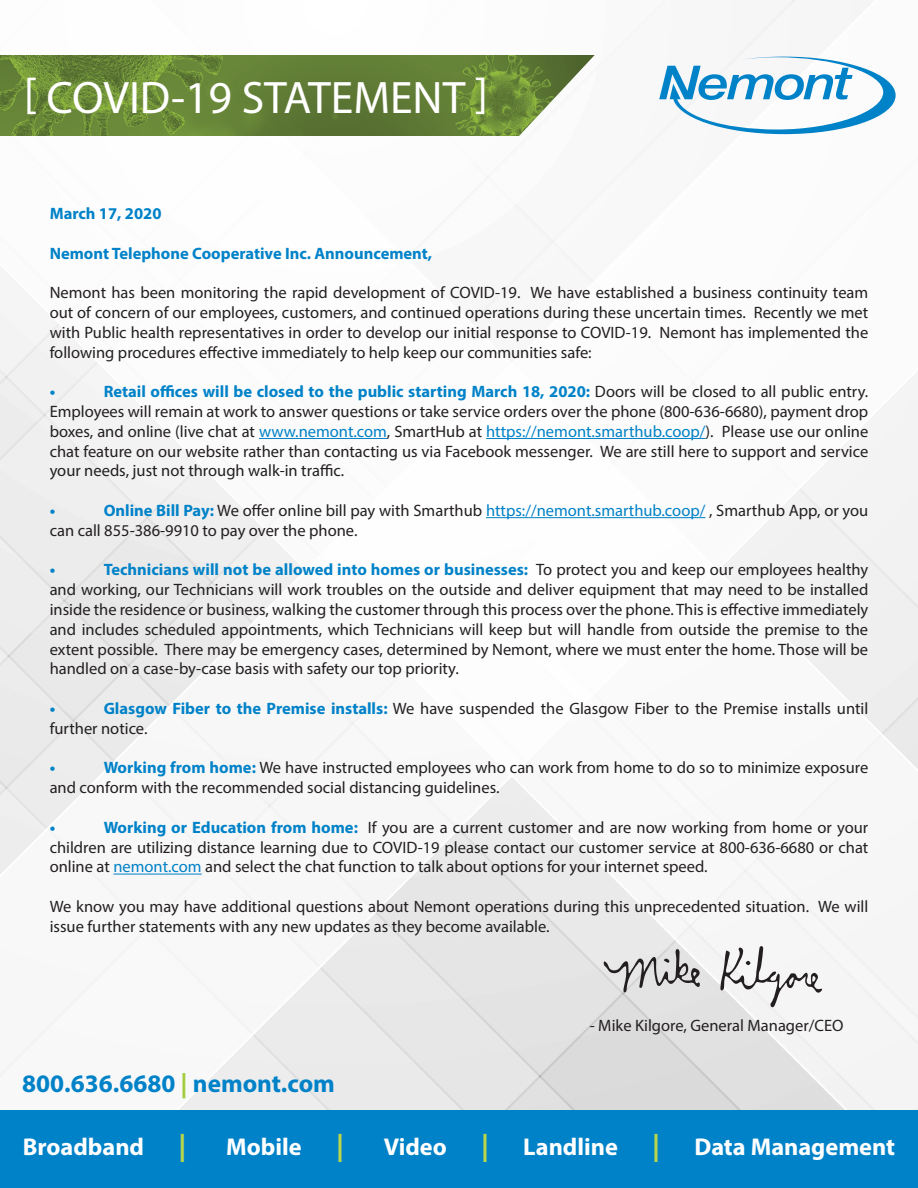
<style>
.page{position:relative;width:918px;height:1188px;background:#fff}
.page>*{position:absolute;margin:0;border:0;box-sizing:border-box;transform-origin:0 0}
.t1{font:45.75px "Myriad Pro";color:#fff}
.t2{font:700 25.2px "Myriad Pro";color:#0082c8}
.t3{font:700 24.3px "Myriad Pro";color:#fff}
.t4{font:16.5px/19.8px "Myriad Pro";color:#231f20;text-align:justify}
.t5{font:700 16.5px "Myriad Pro";color:#0082c8}
.s1{font-weight:700;color:#0082c8}
.s2{color:#0081c6}
.s3{color:#a1cc3a}
.s4{font-size:28.2px;color:#bad64c}
</style>
<div class="page">
<img style="left:0;top:0;width:918px;height:1110px">
<div style="left:0;top:1110px;width:918px;height:78px;background:#0082c8"></div>
<svg style="left:659px;top:57px;width:237px;height:77px"></svg>
<img style="left:0;top:55px;width:595px;height:81px">
<hr style="left:259px;top:438px;width:128px;height:1px;background:#0081c6">
<hr style="left:486px;top:438px;width:220px;height:1px;background:#0081c6">
<hr style="left:486px;top:517px;width:219px;height:1px;background:#0081c6">
<hr style="left:113px;top:874px;width:89px;height:1px;background:#0081c6">
<svg style="left:604px;top:949px;width:96px;height:43px;background:#c1c1c1"></svg>
<svg style="left:719px;top:946px;width:103px;height:61px"></svg>
<p class="t1" style="left:24px;top:69px;width:466px">[ COVID-19 STATEMENT ]</p>
<p class="t5" style="left:50px;top:203px;width:113px">March 17, 2020</p>
<p class="t5" style="left:50px;top:242px;width:384px">Nemont Telephone Cooperative Inc. Announcement,</p>
<p class="t4" style="left:50px;top:283px;width:820px">Nemont has been monitoring the rapid development of COVID-19. We have established a business continuity team out of concern of our employees, customers, and continued operations during these uncertain times. Recently we met with Public health representatives in order to develop our initial response to COVID-19. Nemont has implemented the following procedures effective immediately to help keep our communities safe:</p>
<p class="t5" style="left:50px;top:381px;width:7px">•</p>
<p class="t4" style="left:50px;top:382px;width:820px;text-indent:54px"><span class="s1">Retail offices will be closed to the public starting March 18, 2020:</span> Doors will be closed to all public entry.<br>Employees will remain at work to answer questions or take service orders over the phone (800-636-6680), payment drop boxes, and online (live chat at <span class="s2">www.nemont.com</span>, SmartHub at <span class="s2">https://nemont.smarthub.coop/</span>). Please use our online chat feature on our website rather than contacting us via Facebook messenger. We are still here to support and service your needs, just not through walk-in traffic.</p>
<p class="t5" style="left:50px;top:500px;width:7px">•</p>
<p class="t4" style="left:50px;top:500px;width:820px;text-indent:54px"><span class="s1">Online Bill Pay:</span> We offer online bill pay with Smarthub <span class="s2">https://nemont.smarthub.coop/</span> , Smarthub App, or you can call 855-386-9910 to pay over the phone.</p>
<p class="t5" style="left:50px;top:559px;width:7px">•</p>
<p class="t4" style="left:50px;top:560px;width:820px;text-indent:54px"><span class="s1">Technicians will not be allowed into homes or businesses:</span> To protect you and keep our employees healthy and working, our Technicians will work troubles on the outside and deliver equipment that may need to be installed inside the residence or business, walking the customer through this process over the phone. This is effective immediately and includes scheduled appointments, which Technicians will keep but will handle from outside the premise to the extent possible. There may be emergency cases, determined by Nemont, where we must enter the home. Those will be handled on a case-by-case basis with safety our top priority.</p>
<p class="t5" style="left:50px;top:698px;width:7px">•</p>
<p class="t4" style="left:50px;top:698px;width:820px;text-indent:54px"><span class="s1">Glasgow Fiber to the Premise installs:</span> We have suspended the Glasgow Fiber to the Premise installs until further notice.</p>
<p class="t5" style="left:50px;top:757px;width:7px">•</p>
<p class="t4" style="left:50px;top:758px;width:820px;text-indent:54px"><span class="s1">Working from home:</span> We have instructed employees who can work from home to do so to minimize exposure and conform with the recommended social distancing guidelines.</p>
<p class="t5" style="left:50px;top:816px;width:7px">•</p>
<p class="t4" style="left:50px;top:817px;width:820px;text-indent:54px"><span class="s1">Working or Education from home:</span> If you are a current customer and are now working from home or your children are utilizing distance learning due to COVID-19 please contact our customer service at 800-636-6680 or chat online at <span class="s2">nemont.com</span> and select the chat function to talk about options for your internet speed.</p>
<p class="t4" style="left:50px;top:896px;width:820px">We know you may have additional questions about Nemont operations during this unprecedented situation. We will issue further statements with any new updates as they become available.</p>
<p class="t2" style="left:22px;top:1067px;width:314px">800.636.6680 <span class="s3">|</span> nemont.com</p>
<p class="t4" style="left:590px;top:1015px;width:255px">- Mike Kilgore, General Manager/CEO</p>
<p class="t3" style="left:23px;top:1131px;width:165px">Broadband <span class="s4">|</span></p>
<p class="t3" style="left:226px;top:1131px;width:119px">Mobile <span class="s4">|</span></p>
<p class="t3" style="left:384px;top:1131px;width:513px">Video <span class="s4">|</span> Landline <span class="s4">|</span> Data Management</p>
</div>
